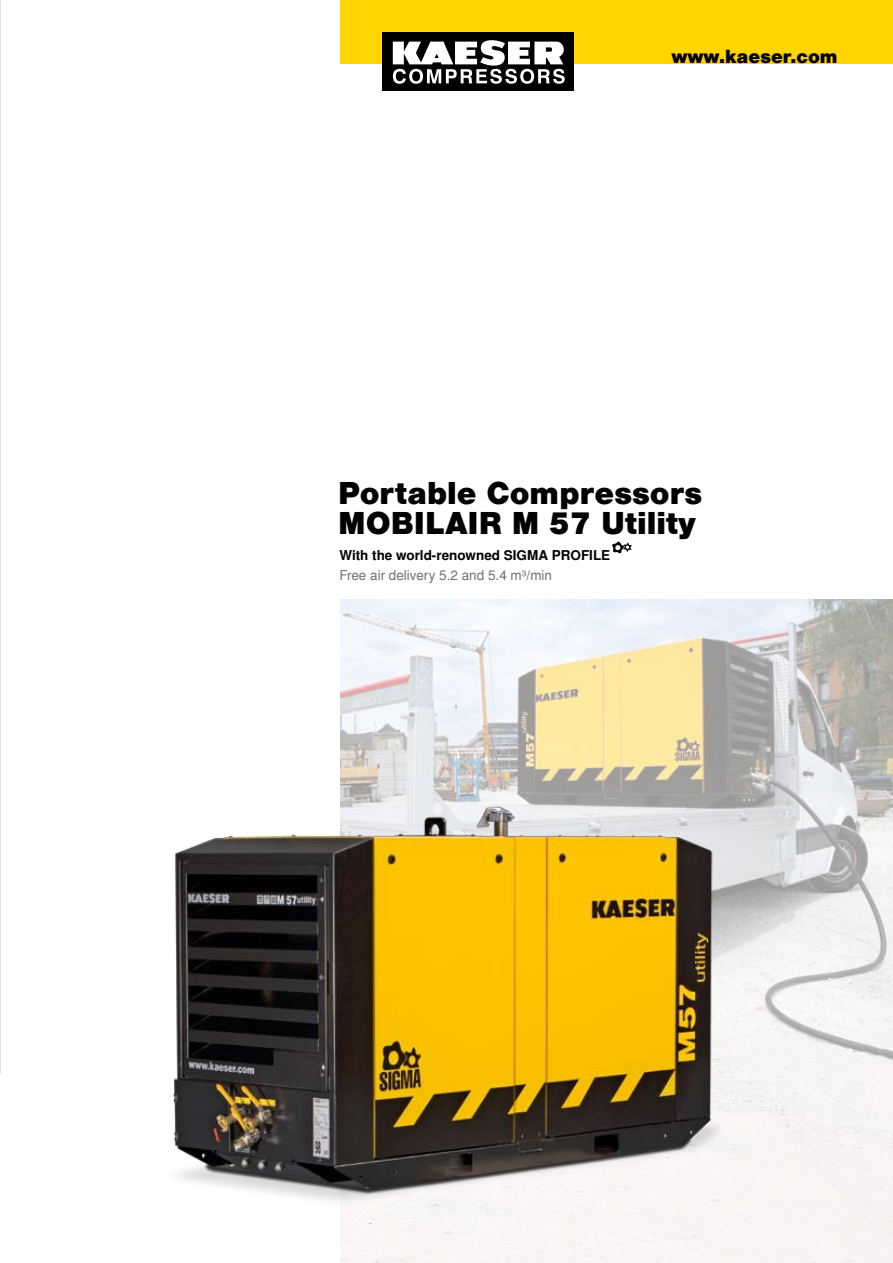
<style>
.page{position:relative;width:893px;height:1263px;background:#fff}
.page>*{position:absolute;margin:0;border:0;box-sizing:border-box;transform-origin:0 0}
.t1{font:900 30px/30px "Nimbus San L";color:#000}
.t2{font:900 18px "Nimbus San L";color:#000}
.t3{font:700 13.5px "Nimbus San L";color:#000}
.t4{font:13.5px "Nimbus San L";color:#6f6f6f}
</style>
<div class="page">
<hr style="left:0;top:0;width:1px;height:1073px;background:#e3e3e3">
<div style="left:340px;top:0;width:553px;height:64px;background:#ffd500"></div>
<div style="left:383px;top:33px;width:191px;height:58px;background:#000"></div>
<svg style="left:393px;top:40px;width:172px;height:44px"></svg>
<svg style="left:612px;top:541px;width:20px;height:12px"></svg>
<img style="left:340px;top:600px;width:553px;height:663px">
<img style="left:173px;top:786px;width:600px;height:440px">
<p class="t2" style="left:671px;top:45px;width:168px">www.kaeser.com</p>
<p class="t1" style="left:338px;top:478px;width:366px">Portable Compressors<br>MOBILAIR M 57 Utility</p>
<p class="t4" style="left:339px;top:567px;width:214px">Free air delivery 5.2 and 5.4 m³/min</p>
<p class="t3" style="left:339px;top:547px;width:272px">With the world-renowned SIGMA PROFILE</p>
</div>
